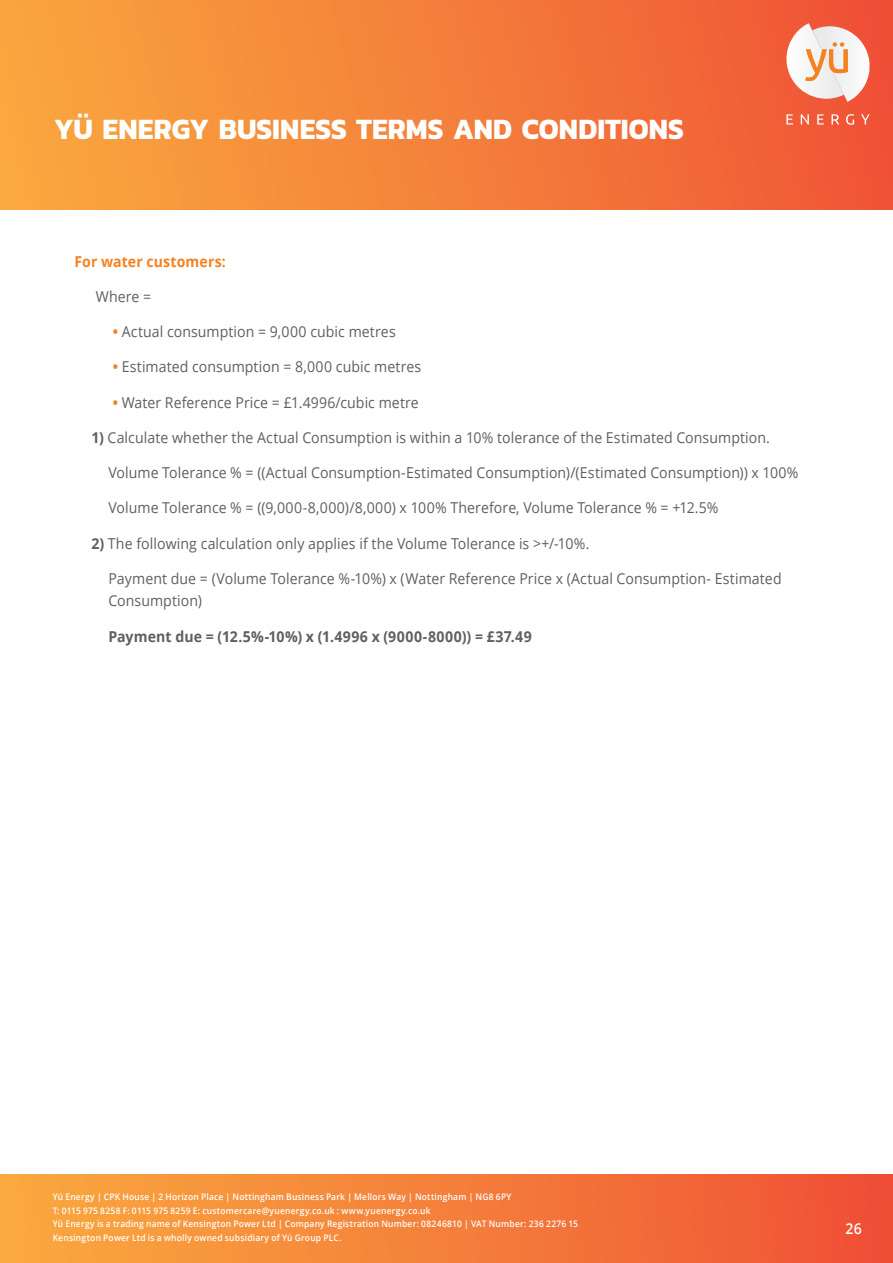
<style>
.page{position:relative;width:893px;height:1263px;background:#fff}
.page>*{position:absolute;margin:0;border:0;box-sizing:border-box;transform-origin:0 0}
.t1{font:700 30px "Kanit";color:#fff;scale:.94 1}
.t2{font:15px/22.5px "Open Sans";letter-spacing:.005em;color:#5f5f62;scale:.94 1}
.t3{font:700 15px "Open Sans";letter-spacing:.02em;color:#5f5f62;scale:.94 1}
.t4{font:700 15px "Open Sans";letter-spacing:.005em;color:#f58220;scale:.94 1}
.Paragraph_Style_1{font:600 15px "Open Sans";letter-spacing:.02em;color:#fff;scale:.94 1}
.t5{font:600 9px "Open Sans";letter-spacing:.025em;color:#fff;scale:.94 1}
.s1{font-weight:700;color:#f58220}
.s2{font-weight:700}
</style>
<div class="page">
<div style="left:0;top:0;width:893px;height:210px;background:linear-gradient(to right,#f9a93f,#ef5336)"></div>
<div style="left:0;top:1174px;width:893px;height:89px;background:linear-gradient(to right,#faab3f,#ef5036)"></div>
<svg style="left:781px;top:23px;width:88px;height:81px"></svg>
<svg style="left:786px;top:114px;width:7px;height:11px"></svg>
<svg style="left:801px;top:114px;width:8px;height:11px"></svg>
<svg style="left:817px;top:114px;width:7px;height:11px"></svg>
<svg style="left:831px;top:114px;width:8px;height:11px"></svg>
<svg style="left:846px;top:114px;width:8px;height:11px"></svg>
<svg style="left:861px;top:114px;width:9px;height:11px"></svg>
<p class="t1" style="left:54px;top:106px;width:672px">YÜ ENERGY BUSINESS TERMS AND CONDITIONS</p>
<p class="t4" style="left:74px;top:250px;width:163px">For water customers:</p>
<p class="t2" style="left:96px;top:285px;width:61px">Where =</p>
<p class="t2" style="left:113px;top:320px;width:303px"><span class="s1">•</span> Actual consumption = 9,000 cubic metres</p>
<p class="t2" style="left:113px;top:355px;width:330px"><span class="s1">•</span> Estimated consumption = 8,000 cubic metres</p>
<p class="t2" style="left:113px;top:390px;width:327px"><span class="s1">•</span> Water Reference Price = £1.4996/cubic metre</p>
<p class="t2" style="left:91px;top:426px;width:723px"><span class="s2">1)</span> Calculate whether the Actual Consumption is within a 10% tolerance of the Estimated Consumption.</p>
<p class="t2" style="left:108px;top:461px;width:736px">Volume Tolerance % = ((Actual Consumption-Estimated Consumption)/(Estimated Consumption)) x 100%</p>
<p class="t2" style="left:108px;top:496px;width:651px">Volume Tolerance % = ((9,000-8,000)/8,000) x 100% Therefore, Volume Tolerance % = +12.5%</p>
<p class="t2" style="left:91px;top:531px;width:531px"><span class="s2">2)</span> The following calculation only applies if the Volume Tolerance is &gt;+/-10%.</p>
<p class="t2" style="left:108px;top:567px;width:718px">Payment due = (Volume Tolerance %-10%) x (Water Reference Price x (Actual Consumption- Estimated<br>Consumption)</p>
<p class="t3" style="left:108px;top:626px;width:452px">Payment due = (12.5%-10%) x (1.4996 x (9000-8000)) = £37.49</p>
<p class="t5" style="left:53px;top:1191px;width:489px">Yü Energy | CPK House | 2 Horizon Place | Nottingham Business Park | Mellors Way | Nottingham | NG8 6PY</p>
<p class="t5" style="left:53px;top:1204px;width:404px">T: 0115 975 8258 F: 0115 975 8259 E: customercare@yuenergy.co.uk : www.yuenergy.co.uk</p>
<p class="t5" style="left:53px;top:1218px;width:560px">Yü Energy is a trading name of Kensington Power Ltd | Company Registration Number: 08246810 | VAT Number: 236 2276 15</p>
<p class="t5" style="left:53px;top:1231px;width:309px">Kensington Power Ltd is a wholly owned subsidiary of Yü Group PLC.</p>
<p class="Paragraph_Style_1" style="left:54px;top:1205px;width:45px">0227v</p>
<p class="Paragraph_Style_1" style="left:845px;top:1218px;width:19px">26</p>
</div>
